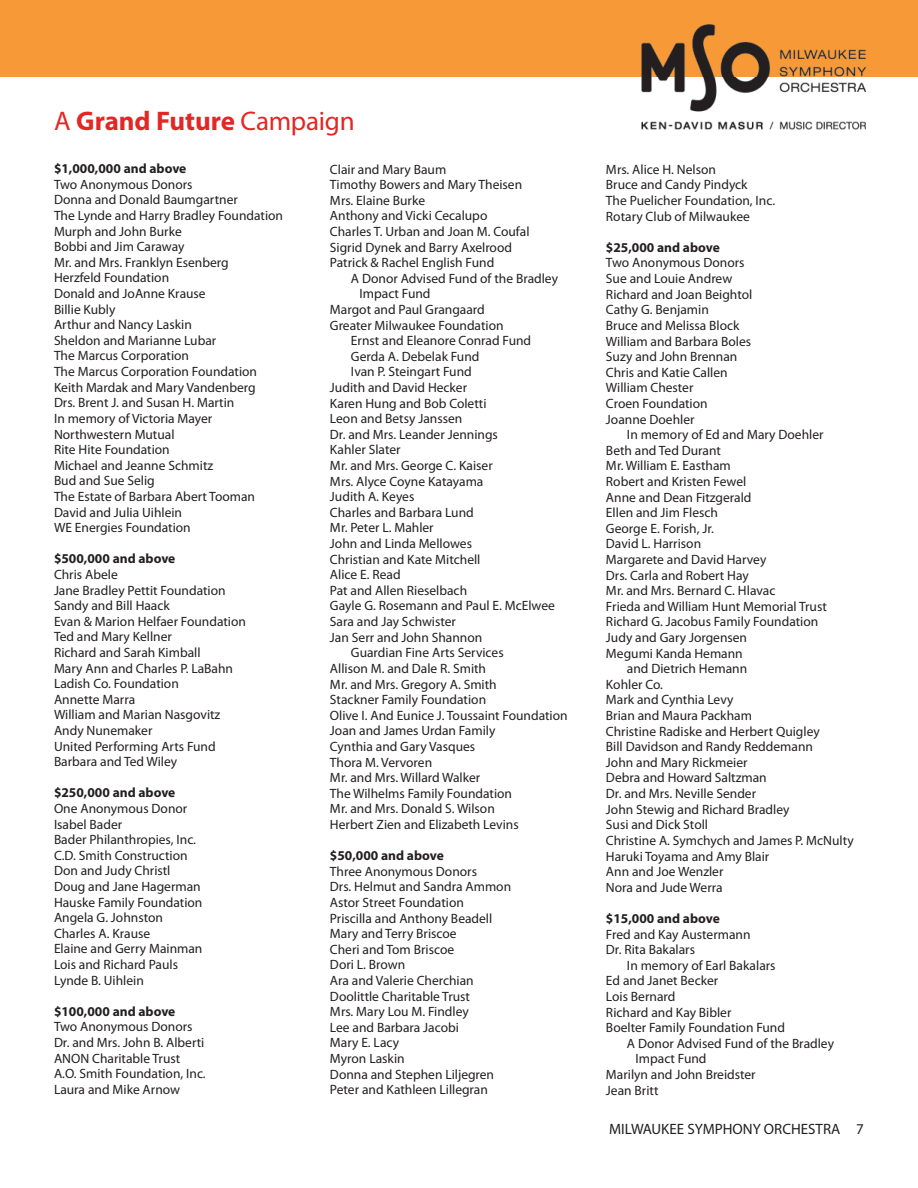
<style>
.page{position:relative;width:918px;height:1188px;background:#fff}
.page>*{position:absolute;margin:0;border:0;box-sizing:border-box;transform-origin:0 0}
.t1{font:700 27px "Myriad Pro";letter-spacing:-.005em;color:#e22725}
.t2{font:15px "Myriad Pro";color:#231f20}
.t3{font:13.5px/15.6px "Myriad Pro";color:#231f20}
.t4{font:700 13.5px "Myriad Pro";color:#231f20}
.s1{font-weight:400}
</style>
<div class="page">
<div style="left:0;top:0;width:918px;height:77px;background:#f89937"></div>
<img style="left:641px;top:24px;width:225px;height:106px">
<h1 class="t1" style="left:54px;top:106px;width:302px"><span class="s1">A</span> Grand Future <span class="s1">Campaign</span></h1>
<p class="t4" style="left:54px;top:161px;width:134px">$1,000,000 and above</p>
<p class="t3" style="left:54px;top:177px;width:231px">Two Anonymous Donors<br>Donna and Donald Baumgartner<br>The Lynde and Harry Bradley Foundation<br>Murph and John Burke<br>Bobbi and Jim Caraway<br>Mr. and Mrs. Franklyn Esenberg<br>Herzfeld Foundation<br>Donald and JoAnne Krause<br>Billie Kubly<br>Arthur and Nancy Laskin<br>Sheldon and Marianne Lubar<br>The Marcus Corporation<br>The Marcus Corporation Foundation<br>Keith Mardak and Mary Vandenberg<br>Drs. Brent J. and Susan H. Martin<br>In memory of Victoria Mayer<br>Northwestern Mutual<br>Rite Hite Foundation<br>Michael and Jeanne Schmitz<br>Bud and Sue Selig<br>The Estate of Barbara Abert Tooman<br>David and Julia Uihlein<br>WE Energies Foundation</p>
<p class="t4" style="left:54px;top:551px;width:123px">$500,000 and above</p>
<p class="t3" style="left:54px;top:567px;width:194px">Chris Abele<br>Jane Bradley Pettit Foundation<br>Sandy and Bill Haack<br>Evan &amp; Marion Helfaer Foundation<br>Ted and Mary Kellner<br>Richard and Sarah Kimball<br>Mary Ann and Charles P. LaBahn<br>Ladish Co. Foundation<br>Annette Marra<br>William and Marian Nasgovitz<br>Andy Nunemaker<br>United Performing Arts Fund<br>Barbara and Ted Wiley</p>
<p class="t4" style="left:54px;top:785px;width:123px">$250,000 and above</p>
<p class="t3" style="left:54px;top:801px;width:150px">One Anonymous Donor<br>Isabel Bader<br>Bader Philanthropies, Inc.<br>C.D. Smith Construction<br>Don and Judy Christl<br>Doug and Jane Hagerman<br>Hauske Family Foundation<br>Angela G. Johnston<br>Charles A. Krause<br>Elaine and Gerry Mainman<br>Lois and Richard Pauls<br>Lynde B. Uihlein</p>
<p class="t4" style="left:54px;top:1004px;width:123px">$100,000 and above</p>
<p class="t3" style="left:54px;top:1019px;width:153px">Two Anonymous Donors<br>Dr. and Mrs. John B. Alberti<br>ANON Charitable Trust<br>A.O. Smith Foundation, Inc.<br>Laura and Mike Arnow</p>
<p class="t3" style="left:330px;top:161px;width:201px">Clair and Mary Baum<br>Timothy Bowers and Mary Theisen<br>Mrs. Elaine Burke<br>Anthony and Vicki Cecalupo<br>Charles T. Urban and Joan M. Coufal<br>Sigrid Dynek and Barry Axelrood<br>Patrick &amp; Rachel English Fund</p>
<p class="t3" style="left:351px;top:271px;width:209px">A Donor Advised Fund of the Bradley</p>
<p class="t3" style="left:360px;top:286px;width:73px">Impact Fund</p>
<p class="t3" style="left:330px;top:302px;width:156px">Margot and Paul Grangaard</p>
<p class="t3" style="left:330px;top:318px;width:175px">Greater Milwaukee Foundation</p>
<p class="t3" style="left:351px;top:333px;width:182px">Ernst and Eleanore Conrad Fund</p>
<p class="t3" style="left:351px;top:349px;width:130px">Gerda A. Debelak Fund</p>
<p class="t3" style="left:351px;top:364px;width:122px">Ivan P. Steingart Fund</p>
<p class="t3" style="left:330px;top:380px;width:139px">Judith and David Hecker</p>
<p class="t3" style="left:330px;top:396px;width:158px">Karen Hung and Bob Coletti</p>
<p class="t3" style="left:330px;top:411px;width:134px">Leon and Betsy Janssen</p>
<p class="t3" style="left:330px;top:427px;width:169px">Dr. and Mrs. Leander Jennings</p>
<p class="t3" style="left:330px;top:442px;width:72px">Kahler Slater</p>
<p class="t3" style="left:330px;top:458px;width:164px">Mr. and Mrs. George C. Kaiser</p>
<p class="t3" style="left:330px;top:474px;width:155px">Mrs. Alyce Coyne Katayama</p>
<p class="t3" style="left:330px;top:489px;width:86px">Judith A. Keyes</p>
<p class="t3" style="left:330px;top:505px;width:145px">Charles and Barbara Lund</p>
<p class="t3" style="left:330px;top:520px;width:105px">Mr. Peter L. Mahler</p>
<p class="t3" style="left:330px;top:536px;width:144px">John and Linda Mellowes</p>
<p class="t3" style="left:330px;top:552px;width:152px">Christian and Kate Mitchell</p>
<p class="t3" style="left:330px;top:567px;width:72px">Alice E. Read</p>
<p class="t3" style="left:330px;top:583px;width:139px">Pat and Allen Rieselbach</p>
<p class="t3" style="left:330px;top:598px;width:226px">Gayle G. Rosemann and Paul E. McElwee</p>
<p class="t3" style="left:330px;top:614px;width:128px">Sara and Jay Schwister</p>
<p class="t3" style="left:330px;top:630px;width:154px">Jan Serr and John Shannon</p>
<p class="t3" style="left:351px;top:645px;width:154px">Guardian Fine Arts Services</p>
<p class="t3" style="left:330px;top:661px;width:158px">Allison M. and Dale R. Smith</p>
<p class="t3" style="left:330px;top:676px;width:168px">Mr. and Mrs. Gregory A. Smith</p>
<p class="t3" style="left:330px;top:692px;width:158px">Stackner Family Foundation</p>
<p class="t3" style="left:330px;top:708px;width:239px">Olive I. And Eunice J. Toussaint Foundation</p>
<p class="t3" style="left:330px;top:723px;width:167px">Joan and James Urdan Family</p>
<p class="t3" style="left:330px;top:739px;width:147px">Cynthia and Gary Vasques</p>
<p class="t3" style="left:330px;top:754px;width:104px">Thora M. Vervoren</p>
<p class="t3" style="left:330px;top:770px;width:152px">Mr. and Mrs. Willard Walker</p>
<p class="t3" style="left:330px;top:786px;width:184px">The Wilhelms Family Foundation</p>
<p class="t3" style="left:330px;top:801px;width:166px">Mr. and Mrs. Donald S. Wilson</p>
<p class="t3" style="left:330px;top:817px;width:190px">Herbert Zien and Elizabeth Levins</p>
<p class="t4" style="left:330px;top:848px;width:115px">$50,000 and above</p>
<p class="t3" style="left:330px;top:864px;width:183px">Three Anonymous Donors<br>Drs. Helmut and Sandra Ammon<br>Astor Street Foundation<br>Priscilla and Anthony Beadell<br>Mary and Terry Briscoe<br>Cheri and Tom Briscoe<br>Dori L. Brown<br>Ara and Valerie Cherchian<br>Doolittle Charitable Trust<br>Mrs. Mary Lou M. Findley<br>Lee and Barbara Jacobi<br>Mary E. Lacy<br>Myron Laskin<br>Donna and Stephen Liljegren<br>Peter and Kathleen Lillegran</p>
<p class="t3" style="left:606px;top:162px;width:171px">Mrs. Alice H. Nelson<br>Bruce and Candy Pindyck<br>The Puelicher Foundation, Inc.<br>Rotary Club of Milwaukee</p>
<p class="t4" style="left:606px;top:240px;width:115px">$25,000 and above</p>
<p class="t3" style="left:606px;top:255px;width:148px">Two Anonymous Donors<br>Sue and Louie Andrew<br>Richard and Joan Beightol<br>Cathy G. Benjamin<br>Bruce and Melissa Block<br>William and Barbara Boles<br>Suzy and John Brennan<br>Chris and Katie Callen<br>William Chester<br>Croen Foundation<br>Joanne Doehler</p>
<p class="t3" style="left:627px;top:427px;width:198px">In memory of Ed and Mary Doehler</p>
<p class="t3" style="left:606px;top:443px;width:117px">Beth and Ted Durant</p>
<p class="t3" style="left:606px;top:458px;width:126px">Mr. William E. Eastham</p>
<p class="t3" style="left:606px;top:474px;width:142px">Robert and Kristen Fewel</p>
<p class="t3" style="left:606px;top:490px;width:147px">Anne and Dean Fitzgerald</p>
<p class="t3" style="left:606px;top:505px;width:114px">Ellen and Jim Flesch</p>
<p class="t3" style="left:606px;top:521px;width:109px">George E. Forish, Jr.</p>
<p class="t3" style="left:606px;top:536px;width:97px">David L. Harrison</p>
<p class="t3" style="left:606px;top:552px;width:162px">Margarete and David Harvey</p>
<p class="t3" style="left:606px;top:568px;width:144px">Drs. Carla and Robert Hay</p>
<p class="t3" style="left:606px;top:583px;width:171px">Mr. and Mrs. Bernard C. Hlavac</p>
<p class="t3" style="left:606px;top:599px;width:222px">Frieda and William Hunt Memorial Trust</p>
<p class="t3" style="left:606px;top:614px;width:214px">Richard G. Jacobus Family Foundation</p>
<p class="t3" style="left:606px;top:630px;width:143px">Judy and Gary Jorgensen</p>
<p class="t3" style="left:606px;top:646px;width:138px">Megumi Kanda Hemann</p>
<p class="t3" style="left:627px;top:661px;width:122px">and Dietrich Hemann</p>
<p class="t3" style="left:606px;top:677px;width:59px">Kohler Co.</p>
<p class="t3" style="left:606px;top:692px;width:129px">Mark and Cynthia Levy</p>
<p class="t3" style="left:606px;top:708px;width:148px">Brian and Maura Packham</p>
<p class="t3" style="left:606px;top:724px;width:215px">Christine Radiske and Herbert Quigley</p>
<p class="t3" style="left:606px;top:739px;width:209px">Bill Davidson and Randy Reddemann</p>
<p class="t3" style="left:606px;top:755px;width:143px">John and Mary Rickmeier</p>
<p class="t3" style="left:606px;top:770px;width:162px">Debra and Howard Saltzman</p>
<p class="t3" style="left:606px;top:786px;width:152px">Dr. and Mrs. Neville Sender</p>
<p class="t3" style="left:606px;top:802px;width:185px">John Stewig and Richard Bradley</p>
<p class="t3" style="left:606px;top:817px;width:104px">Susi and Dick Stoll</p>
<p class="t3" style="left:606px;top:833px;width:249px">Christine A. Symchych and James P. McNulty</p>
<p class="t3" style="left:606px;top:848px;width:165px">Haruki Toyama and Amy Blair</p>
<p class="t3" style="left:606px;top:864px;width:119px">Ann and Joe Wenzler</p>
<p class="t3" style="left:606px;top:880px;width:118px">Nora and Jude Werra</p>
<p class="t4" style="left:606px;top:911px;width:115px">$15,000 and above</p>
<p class="t3" style="left:606px;top:926px;width:146px">Fred and Kay Austermann<br>Dr. Rita Bakalars</p>
<p class="t3" style="left:627px;top:958px;width:150px">In memory of Earl Bakalars</p>
<p class="t3" style="left:606px;top:973px;width:114px">Ed and Janet Becker</p>
<p class="t3" style="left:606px;top:989px;width:71px">Lois Bernard</p>
<p class="t3" style="left:606px;top:1004px;width:127px">Richard and Kay Bibler</p>
<p class="t3" style="left:606px;top:1020px;width:181px">Boelter Family Foundation Fund</p>
<p class="t3" style="left:627px;top:1036px;width:209px">A Donor Advised Fund of the Bradley</p>
<p class="t3" style="left:636px;top:1051px;width:73px">Impact Fund</p>
<p class="t3" style="left:606px;top:1067px;width:151px">Marilyn and John Breidster</p>
<p class="t3" style="left:606px;top:1083px;width:54px">Jean Britt</p>
<p class="t2" style="left:609px;top:1121px;width:256px">MILWAUKEE SYMPHONY ORCHESTRA 7</p>
</div>
